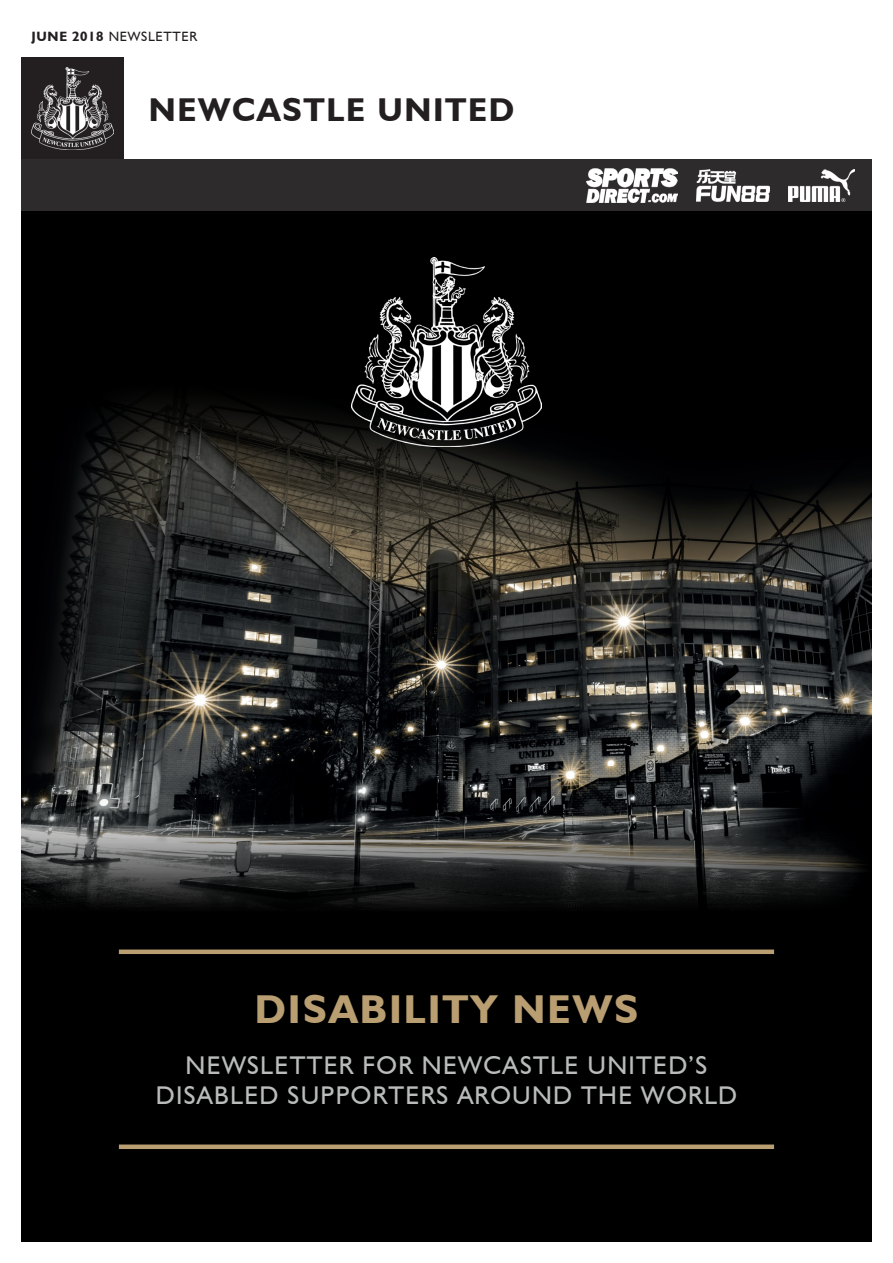
<style>
.page{position:relative;width:893px;height:1263px;background:#fff}
.page>*{position:absolute;margin:0;border:0;box-sizing:border-box;transform-origin:0 0}
.t1{font:700 40.2px "Humanist 521 BT";letter-spacing:.05em;color:#b99e71}
.t2{font:700 33px "Humanist 521 BT";letter-spacing:.05em;color:#231f20}
.t3{font:25.65px/30.8px "Humanist 521 BT";letter-spacing:.05em;color:#babcbc;text-align:center}
.t4{font:13.5px "Humanist 521 BT";letter-spacing:.05em;color:#231f20}
.s1{font-weight:700}
</style>
<div class="page">
<div style="left:21px;top:185px;width:851px;height:1057px;background:#000001"></div>
<div style="left:21px;top:57px;width:103px;height:103px;background:#231f20"></div>
<img style="left:32px;top:68px;width:81px;height:81px">
<div style="left:21px;top:160px;width:851px;height:51px;background:#2e2b2c"></div>
<img style="left:587px;top:169px;width:91px;height:33px">
<img style="left:696px;top:169px;width:74px;height:33px">
<img style="left:788px;top:169px;width:66px;height:33px">
<img style="left:21px;top:459px;width:851px;height:352px">
<svg style="left:21px;top:811px;width:843px;height:143px"></svg>
<div style="left:119px;top:1144px;width:655px;height:5px;background:#b99e71"></div>
<div style="left:119px;top:949px;width:655px;height:5px;background:#b99e71"></div>
<img style="left:351px;top:257px;width:191px;height:190px">
<p class="t4" style="left:32px;top:28px;width:167px"><span class="s1">JUNE 2018</span> NEWSLETTER</p>
<p class="t2" style="left:149px;top:89px;width:367px">NEWCASTLE UNITED</p>
<h1 class="t1" style="left:255px;top:984px;width:385px">DISABILITY NEWS</h1>
<p class="t3" style="left:156px;top:1049px;width:583px">NEWSLETTER FOR NEWCASTLE UNITED’S<br>DISABLED SUPPORTERS AROUND THE WORLD</p>
</div>
